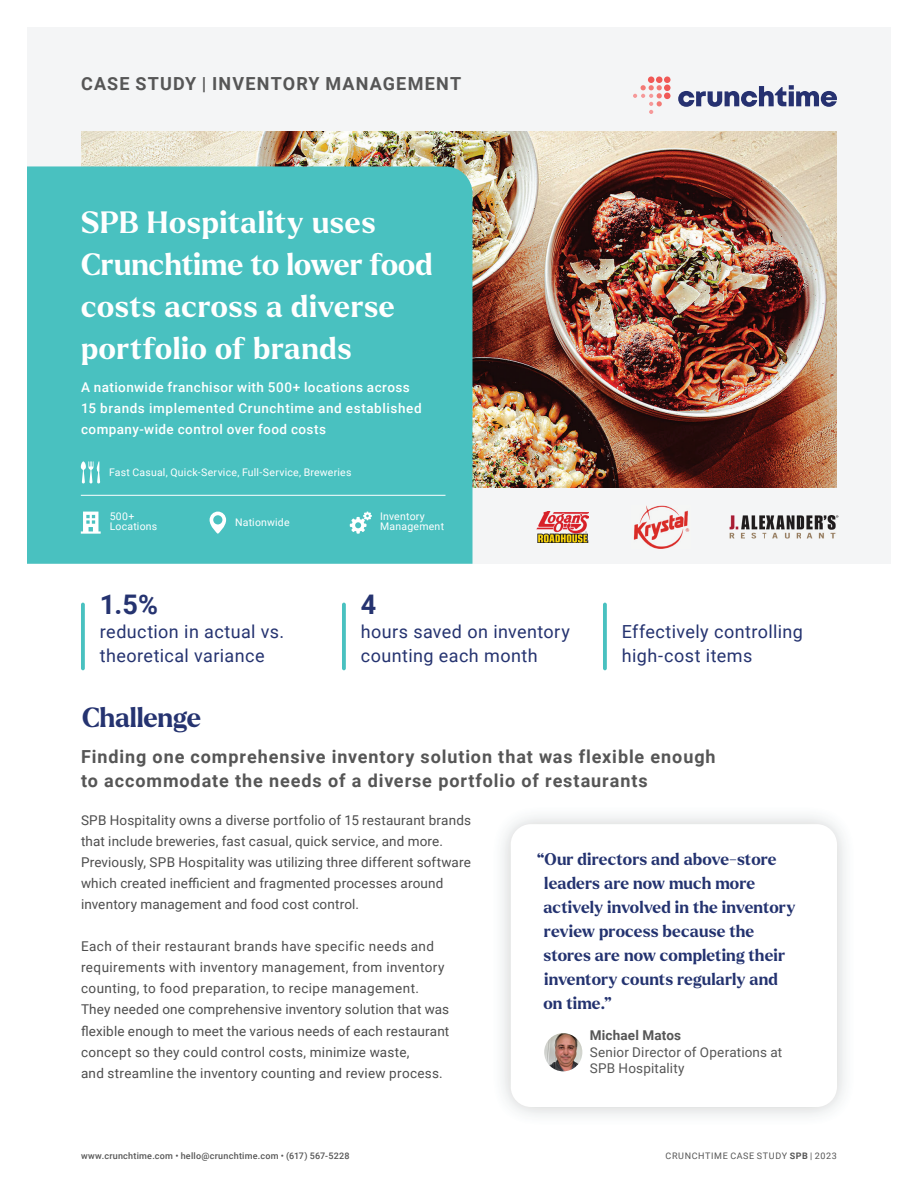
<style>
.page{position:relative;width:918px;height:1188px;background:#fff}
.page>*{position:absolute;margin:0;border:0;box-sizing:border-box;transform-origin:0 0}
.t1{font:700 30px/42px "Larken";letter-spacing:.02em;color:#fff}
.t2{font:700 27px "Larken";letter-spacing:-.005em;color:#253370}
.t3{font:700 27px "Roboto";color:#253370}
.t4{font:700 18px/24px "Roboto";letter-spacing:.05em;color:#565656}
.t5{font:18px/24px "Roboto";letter-spacing:.025em;color:#253370}
.t6{font:700 18px "Roboto";letter-spacing:.07em;color:#565656}
.t7{font:700 16.5px/24px "Larken";letter-spacing:.005em;color:#243370}
.t8{font:13.5px/21px "Roboto";letter-spacing:.015em;color:#4d4d4d}
.t9{font:500 13.5px/21px "Roboto";letter-spacing:.035em;color:#fff}
.t10{font:13.5px/16.5px "Roboto";letter-spacing:.01em;color:#565656}
.t11{font:700 13.5px "Roboto";letter-spacing:.01em;color:#565656}
.t12{font:10.5px/10.5px "Roboto";letter-spacing:.02em;color:#fff}
.t13{font:500 9px "Roboto";letter-spacing:.03em;color:#565656}
.t14{font:9px "Roboto";letter-spacing:.07em;color:#565656}
.s1{font-weight:700}
</style>
<div class="page">
<div style="left:27px;top:27px;width:864px;height:537px;background:#f4f5f6"></div>
<img style="left:81px;top:132px;width:756px;height:356px">
<svg style="left:678px;top:85px;width:159px;height:22px"></svg>
<svg style="left:633px;top:85px;width:29px;height:29px"></svg>
<div style="left:664px;top:76px;width:7px;height:7px;background:#f05956;border-radius:50%"></div>
<div style="left:664px;top:85px;width:7px;height:6px;background:#f05956;border-radius:50%"></div>
<div style="left:664px;top:93px;width:7px;height:6px;background:#f05956;border-radius:50%"></div>
<div style="left:656px;top:76px;width:6px;height:7px;background:#f05956;border-radius:50%"></div>
<div style="left:648px;top:76px;width:6px;height:7px;background:#f05956;border-radius:50%"></div>
<div style="left:27px;top:166px;width:445px;height:398px;background:#49c1c0"></div>
<svg style="left:350px;top:512px;width:22px;height:22px"></svg>
<svg style="left:81px;top:461px;width:19px;height:22px"></svg>
<svg style="left:210px;top:512px;width:16px;height:22px"></svg>
<svg style="left:81px;top:512px;width:20px;height:22px"></svg>
<hr style="left:81px;top:495px;width:365px;height:1px;background:#fff">
<svg style="left:81px;top:603px;width:4px;height:67px"></svg>
<svg style="left:342px;top:603px;width:4px;height:67px"></svg>
<svg style="left:603px;top:603px;width:4px;height:67px"></svg>
<img style="left:544px;top:1033px;width:38px;height:38px;border-radius:19px">
<img style="left:633px;top:505px;width:57px;height:44px">
<img style="left:537px;top:511px;width:51px;height:32px">
<img style="left:729px;top:516px;width:109px;height:22px">
<h3 class="t6" style="left:81px;top:71px;width:381px">CASE STUDY | INVENTORY MANAGEMENT</h3>
<h1 class="t1" style="left:81px;top:201px;width:353px">SPB Hospitality uses<br>Crunchtime to lower food costs across a diverse portfolio of brands</h1>
<p class="t9" style="left:81px;top:377px;width:342px">A nationwide franchisor with 500+ locations across<br>15 brands implemented Crunchtime and established company-wide control over food costs</p>
<p class="t12" style="left:109px;top:466px;width:244px">Fast Casual, Quick-Service, Full-Service, Breweries</p>
<p class="t12" style="left:110px;top:510px;width:49px">500+<br>Locations</p>
<p class="t12" style="left:235px;top:517px;width:56px">Nationwide</p>
<p class="t12" style="left:380px;top:510px;width:65px">Inventory<br>Management</p>
<h2 class="t3" style="left:100px;top:586px;width:60px">1.5%</h2>
<h3 class="t5" style="left:100px;top:619px;width:186px">reduction in actual vs. theoretical variance</h3>
<h2 class="t2" style="left:82px;top:700px;width:121px">Challenge</h2>
<h2 class="t3" style="left:361px;top:586px;width:17px">4</h2>
<h3 class="t5" style="left:361px;top:619px;width:211px">hours saved on inventory counting each month</h3>
<h3 class="t5" style="left:622px;top:619px;width:183px">Effectively controlling high-cost items</h3>
<h3 class="t4" style="left:81px;top:744px;width:636px">Finding one comprehensive inventory solution that was flexible enough to accommodate the needs of a diverse portfolio of restaurants</h3>
<p class="t8" style="left:81px;top:810px;width:392px">SPB Hospitality owns a diverse portfolio of 15 restaurant brands that include breweries, fast casual, quick service, and more.<br>Previously, SPB Hospitality was utilizing three different software which created inefficient and fragmented processes around inventory management and food cost control.</p>
<p class="t8" style="left:81px;top:936px;width:370px">Each of their restaurant brands have specific needs and requirements with inventory management, from inventory counting, to food preparation, to recipe management.<br>They needed one comprehensive inventory solution that was flexible enough to meet the various needs of each restaurant concept so they could control costs, minimize waste,<br>and streamline the inventory counting and review process.</p>
<p class="t7" style="left:543px;top:847px;width:254px;text-indent:-7px">“Our directors and above-store leaders are now much more actively involved in the inventory review process because the stores are now completing their inventory counts regularly and on time.”</p>
<p class="t11" style="left:590px;top:1026px;width:93px">Michael Matos</p>
<p class="t10" style="left:590px;top:1043px;width:194px">Senior Director of Operations at<br>SPB Hospitality</p>
<p class="t13" style="left:81px;top:1149px;width:270px">www.crunchtime.com • hello@crunchtime.com • (617) 567-5228</p>
<p class="t14" style="left:666px;top:1149px;width:173px">CRUNCHTIME CASE STUDY <span class="s1">SPB</span> | 2023</p>
</div>
